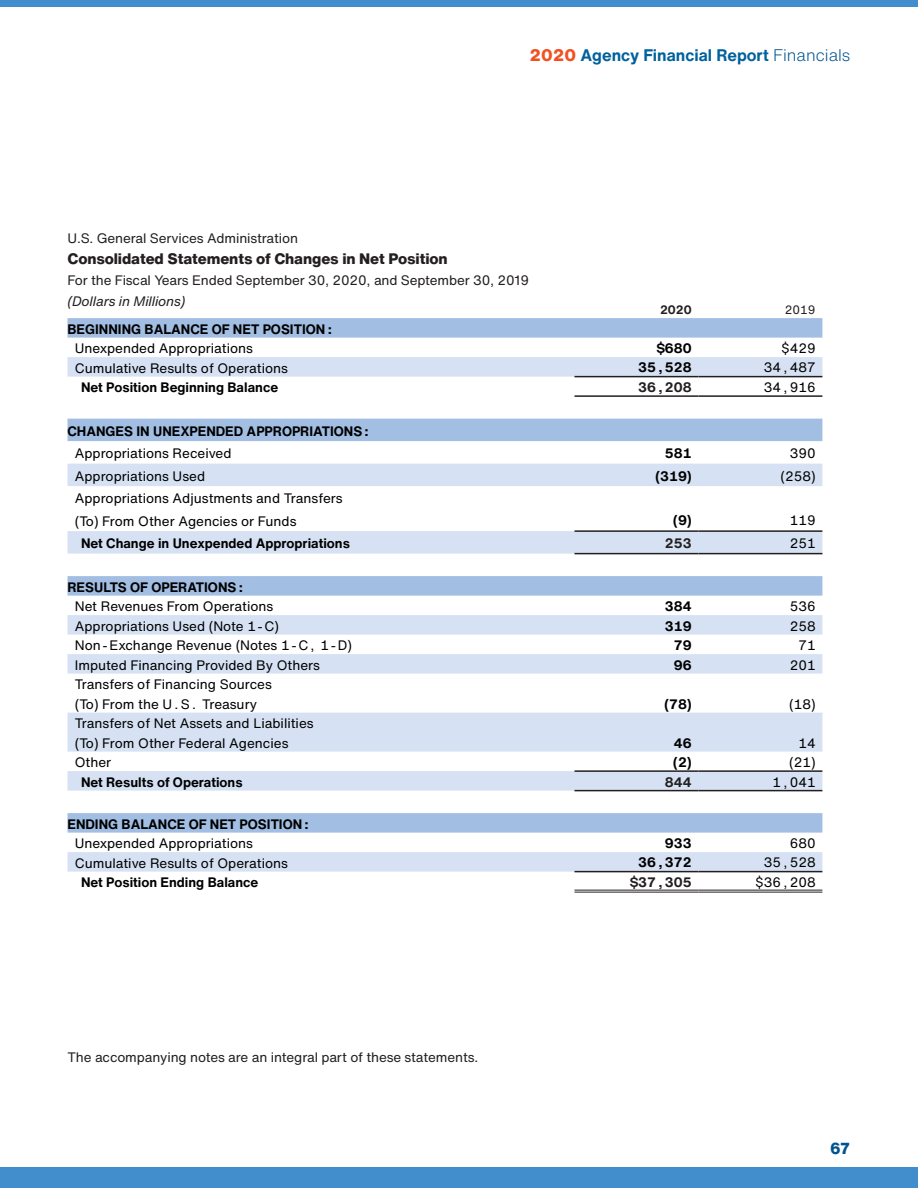
<style>
.page{position:relative;width:918px;height:1188px;background:#fff}
.page>*{position:absolute;margin:0;border:0;box-sizing:border-box;transform-origin:0 0}
.t1{font:700 16.5px "Helvetica Now Text";color:#00619c}
.t2{font:800 15.75px "Helvetica Now Text";color:#00538d;scale:.95 1}
.Balance_sheets{font:800 15px "Helvetica Now Text";letter-spacing:-.01em;color:#231f20}
.t3{font:13.5px "Helvetica Now Text";color:#000}
.t4{font:700 13.5px "Helvetica Now Text";color:#000}
.Text_2020{font:13.5px/21px "Helvetica Now Text";letter-spacing:-.01em;color:#231f20}
.t5{font:700 13.5px "Helvetica Now Text";color:#231f20}
.t6{font:700 12px "Helvetica Now Text";color:#231f20}
.t7{font:12px "Helvetica Now Text";color:#231f20}
.s1{font-weight:800;color:#f15122}
.s2{font-weight:300;color:#00538d}
.s3{font-style:italic}
</style>
<div class="page">
<div style="left:0;top:0;width:918px;height:7px;background:#428ecc"></div>
<div style="left:0;top:1168px;width:918px;height:20px;background:#428ecc"></div>
<svg style="left:68px;top:318px;width:754px;height:20px;background:#a4bfe3"></svg>
<svg style="left:68px;top:357px;width:754px;height:515px"></svg>
<svg style="left:68px;top:419px;width:754px;height:414px"></svg>
<hr style="left:574px;top:376px;width:124px;height:1px;background:#231f20">
<hr style="left:698px;top:376px;width:124px;height:1px;background:#231f20">
<hr style="left:574px;top:395px;width:124px;height:2px;background:#231f20">
<hr style="left:698px;top:395px;width:124px;height:2px;background:#231f20">
<hr style="left:574px;top:770px;width:124px;height:2px;background:#231f20">
<hr style="left:698px;top:770px;width:124px;height:2px;background:#231f20">
<hr style="left:574px;top:790px;width:124px;height:1px;background:#231f20">
<hr style="left:698px;top:790px;width:124px;height:1px;background:#231f20">
<hr style="left:574px;top:530px;width:124px;height:2px;background:#231f20">
<hr style="left:698px;top:530px;width:124px;height:2px;background:#231f20">
<hr style="left:574px;top:553px;width:124px;height:1px;background:#231f20">
<hr style="left:698px;top:553px;width:124px;height:1px;background:#231f20">
<hr style="left:574px;top:871px;width:124px;height:1px;background:#231f20">
<hr style="left:698px;top:871px;width:124px;height:1px;background:#231f20">
<hr style="left:574px;top:890px;width:124px;height:1px;background:#231f20">
<hr style="left:574px;top:892px;width:124px;height:1px;background:#231f20">
<hr style="left:698px;top:890px;width:124px;height:1px;background:#231f20">
<hr style="left:698px;top:892px;width:124px;height:1px;background:#231f20">
<p class="t1" style="left:529px;top:43px;width:323px"><span class="s1">2020</span> Agency Financial Report <span class="s2">Financials</span></p>
<p class="Text_2020" style="left:68px;top:227px;width:232px">U.S. General Services Administration</p>
<p class="Balance_sheets" style="left:68px;top:247px;width:382px">Consolidated Statements of Changes in Net Position</p>
<p class="Text_2020" style="left:68px;top:269px;width:463px">For the Fiscal Years Ended September 30, 2020, and September 30, 2019 <span class="s3">(Dollars in Millions)</span></p>
<p class="t6" style="left:660px;top:300px;width:33px">2020</p>
<p class="t7" style="left:785px;top:300px;width:32px">2019</p>
<p class="t4" style="left:68px;top:319px;width:268px">BEGINNING BALANCE OF NET POSITION:</p>
<p class="t3" style="left:75px;top:338px;width:180px">Unexpended Appropriations</p>
<p class="t4" style="left:656px;top:338px;width:37px">$680</p>
<p class="t3" style="left:781px;top:338px;width:36px">$429</p>
<p class="t3" style="left:75px;top:358px;width:215px">Cumulative Results of Operations</p>
<p class="t4" style="left:638px;top:357px;width:55px">35,528</p>
<p class="t3" style="left:764px;top:357px;width:53px">34,487</p>
<p class="t4" style="left:81px;top:377px;width:199px">Net Position Beginning Balance</p>
<p class="t5" style="left:638px;top:377px;width:55px">36,208</p>
<p class="t3" style="left:764px;top:377px;width:53px">34,916</p>
<p class="t4" style="left:68px;top:421px;width:305px">CHANGES IN UNEXPENDED APPROPRIATIONS:</p>
<p class="t3" style="left:75px;top:443px;width:158px">Appropriations Received</p>
<p class="t4" style="left:665px;top:443px;width:28px">581</p>
<p class="t3" style="left:790px;top:443px;width:27px">390</p>
<p class="t3" style="left:75px;top:466px;width:132px">Appropriations Used</p>
<p class="t4" style="left:655px;top:466px;width:38px">(319)</p>
<p class="t3" style="left:781px;top:466px;width:37px">(258)</p>
<p class="t3" style="left:75px;top:488px;width:269px">Appropriations Adjustments and Transfers</p>
<p class="t3" style="left:75px;top:511px;width:223px">(To) From Other Agencies or Funds</p>
<p class="t4" style="left:673px;top:510px;width:20px">(9)</p>
<p class="t3" style="left:790px;top:510px;width:27px">119</p>
<p class="t4" style="left:81px;top:533px;width:270px">Net Change in Unexpended Appropriations</p>
<p class="t5" style="left:665px;top:533px;width:28px">253</p>
<p class="t3" style="left:790px;top:533px;width:27px">251</p>
<p class="t4" style="left:68px;top:577px;width:179px">RESULTS OF OPERATIONS:</p>
<p class="t3" style="left:75px;top:596px;width:200px">Net Revenues From Operations</p>
<p class="t4" style="left:665px;top:596px;width:28px">384</p>
<p class="t3" style="left:790px;top:596px;width:27px">536</p>
<p class="t3" style="left:75px;top:616px;width:206px">Appropriations Used (Note 1-C)</p>
<p class="t4" style="left:665px;top:616px;width:28px">319</p>
<p class="t3" style="left:790px;top:616px;width:27px">258</p>
<p class="t3" style="left:75px;top:635px;width:279px">Non-Exchange Revenue (Notes 1-C, 1-D)</p>
<p class="t4" style="left:674px;top:635px;width:19px">79</p>
<p class="t3" style="left:798px;top:635px;width:19px">71</p>
<p class="t3" style="left:75px;top:655px;width:247px">Imputed Financing Provided By Others</p>
<p class="t4" style="left:674px;top:655px;width:19px">96</p>
<p class="t3" style="left:790px;top:655px;width:27px">201</p>
<p class="t3" style="left:75px;top:674px;width:199px">Transfers of Financing Sources</p>
<p class="t3" style="left:75px;top:694px;width:184px">(To) From the U.S. Treasury</p>
<p class="t4" style="left:664px;top:694px;width:29px">(78)</p>
<p class="t3" style="left:789px;top:694px;width:28px">(18)</p>
<p class="t3" style="left:75px;top:713px;width:240px">Transfers of Net Assets and Liabilities</p>
<p class="t3" style="left:75px;top:733px;width:215px">(To) From Other Federal Agencies</p>
<p class="t4" style="left:674px;top:733px;width:19px">46</p>
<p class="t3" style="left:798px;top:733px;width:19px">14</p>
<p class="t3" style="left:75px;top:752px;width:38px">Other</p>
<p class="t4" style="left:673px;top:752px;width:20px">(2)</p>
<p class="t3" style="left:789px;top:752px;width:28px">(21)</p>
<p class="t4" style="left:81px;top:772px;width:163px">Net Results of Operations</p>
<p class="t5" style="left:665px;top:772px;width:28px">844</p>
<p class="t3" style="left:772px;top:772px;width:45px">1,041</p>
<p class="t4" style="left:68px;top:814px;width:245px">ENDING BALANCE OF NET POSITION:</p>
<p class="t3" style="left:75px;top:833px;width:180px">Unexpended Appropriations</p>
<p class="t4" style="left:665px;top:833px;width:28px">933</p>
<p class="t3" style="left:790px;top:833px;width:27px">680</p>
<p class="t3" style="left:75px;top:853px;width:215px">Cumulative Results of Operations</p>
<p class="t4" style="left:638px;top:852px;width:55px">36,372</p>
<p class="t3" style="left:764px;top:852px;width:53px">35,528</p>
<p class="t4" style="left:81px;top:872px;width:179px">Net Position Ending Balance</p>
<p class="t5" style="left:629px;top:872px;width:64px">$37,305</p>
<p class="t3" style="left:755px;top:872px;width:62px">$36,208</p>
<p class="Text_2020" style="left:68px;top:1046px;width:412px">The accompanying notes are an integral part of these statements.</p>
<p class="t2" style="left:830px;top:1137px;width:23px">67</p>
</div>
